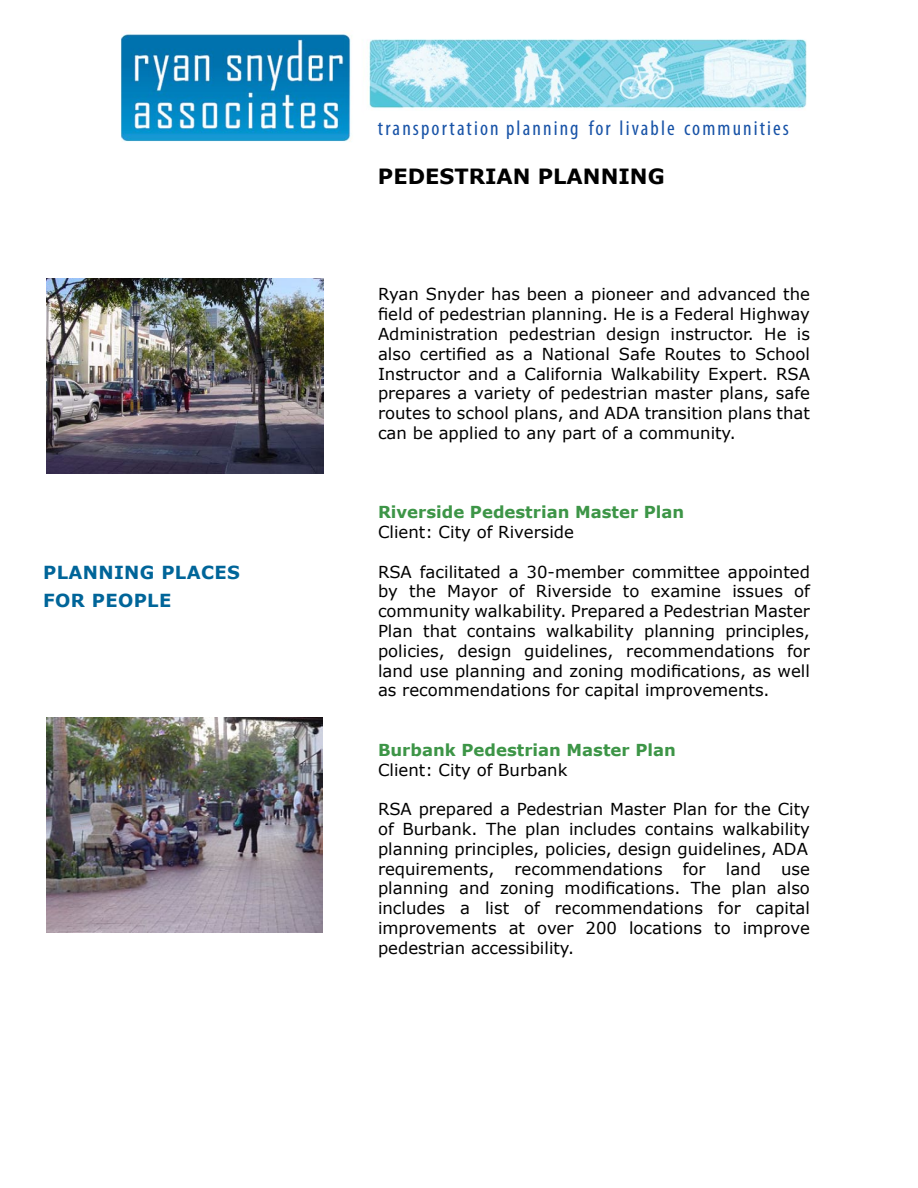
<style>
.page{position:relative;width:918px;height:1188px;background:#fff}
.page>*{position:absolute;margin:0;border:0;box-sizing:border-box;transform-origin:0 0}
.t1{font:condensed 21px "Myriad Pro";letter-spacing:.1em;color:#1853a7}
.t2{font:700 21px "Verdana";color:#000}
.t3{font:700 18px/27.6px "Verdana";letter-spacing:.02em;color:#006599}
.t4{font:16.5px/19.8px "Verdana";color:#000;text-align:justify}
.t5{font:700 16.5px "Verdana";color:#3d9547}
</style>
<div class="page">
<img style="left:46px;top:278px;width:278px;height:195px">
<img style="left:46px;top:717px;width:276px;height:216px">
<img style="left:121px;top:32px;width:685px;height:110px">
<div style="left:364px;top:111px;width:453px;height:32px;background:#fff"></div>
<p class="t3" style="left:43px;top:559px;width:198px">PLANNING PLACES<br>FOR PEOPLE</p>
<p class="t1" style="left:378px;top:115px;width:412px">transportation planning for livable communities</p>
<p class="t2" style="left:378px;top:163px;width:288px">PEDESTRIAN PLANNING</p>
<p class="t4" style="left:378px;top:285px;width:434px">Ryan Snyder has been a pioneer and advanced the field of pedestrian planning. He is a Federal Highway Administration pedestrian design instructor. He is also certified as a National Safe Routes to School Instructor and a California Walkability Expert. RSA prepares a variety of pedestrian master plans, safe routes to school plans, and ADA transition plans that can be applied to any part of a community.</p>
<p class="t5" style="left:378px;top:502px;width:308px">Riverside Pedestrian Master Plan</p>
<p class="t4" style="left:378px;top:522px;width:198px">Client: City of Riverside</p>
<p class="t4" style="left:378px;top:562px;width:434px">RSA facilitated a 30-member committee appointed by the Mayor of Riverside to examine issues of community walkability. Prepared a Pedestrian Master Plan that contains walkability planning principles, policies, design guidelines, recommendations for land use planning and zoning modifications, as well as recommendations for capital improvements.</p>
<p class="t5" style="left:378px;top:739px;width:299px">Burbank Pedestrian Master Plan</p>
<p class="t4" style="left:378px;top:760px;width:191px">Client: City of Burbank</p>
<p class="t4" style="left:378px;top:800px;width:434px;text-align:left">RSA prepared a Pedestrian Master Plan for the City of Burbank. The plan includes contains walkability planning principles, policies, design guidelines, ADA requirements, recommendations for land use planning and zoning modifications. The plan also includes a list of recommendations for capital improvements at over 200 locations to improve pedestrian accessibility.</p>
</div>
